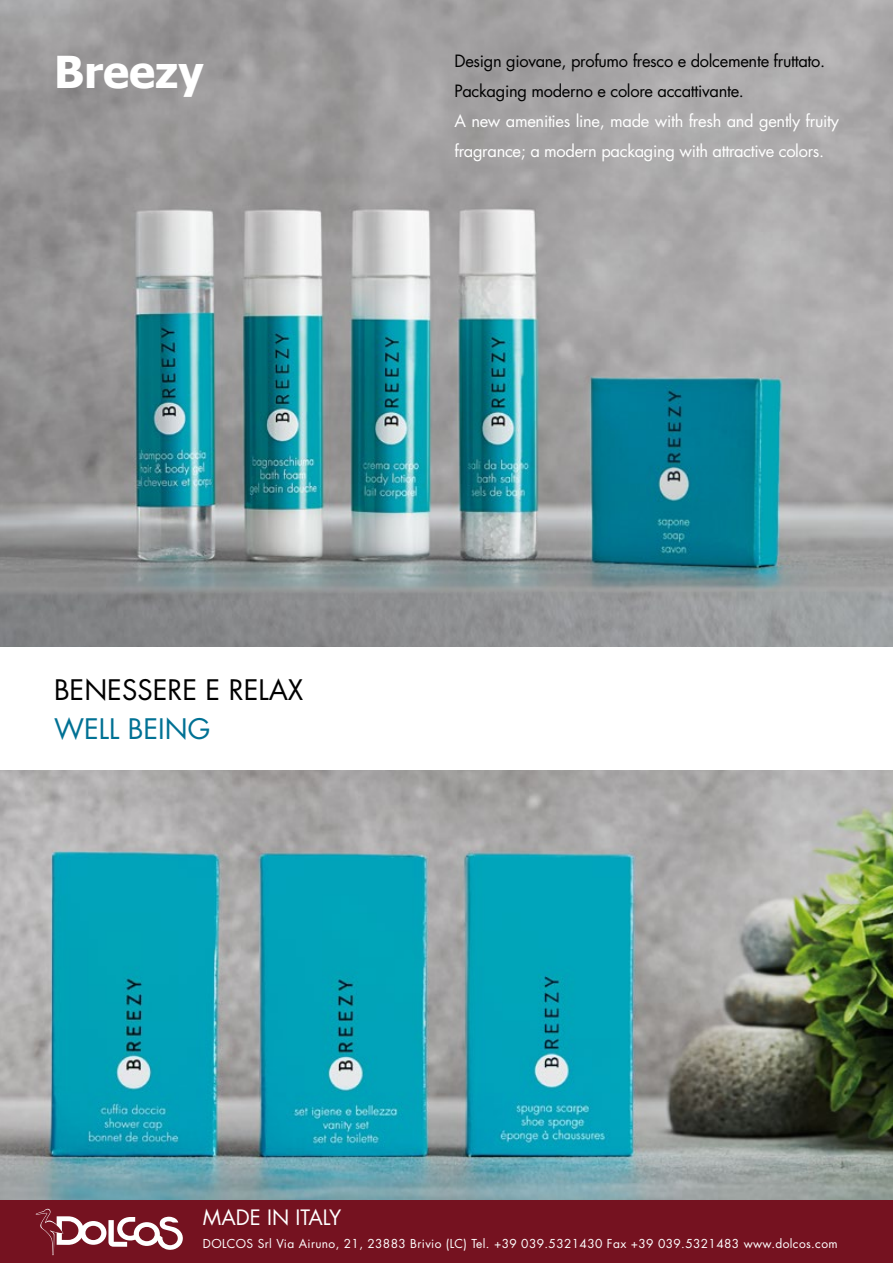
<style>
.page{position:relative;width:893px;height:1263px;background:#fff}
.page>*{position:absolute;margin:0;border:0;box-sizing:border-box;transform-origin:0 0}
.t1{font:700 43.8px "Tahoma";color:#fff}
.t2{font:27.6px "Futura";color:#000}
.t3{font:27.6px "Futura";color:#007194}
.t4{font:20.55px "Futura";color:#fff}
.t5{font:16.5px/30px "Futura";letter-spacing:-.02em;color:#fff}
.t6{font:16.5px/30px "Futura";letter-spacing:-.02em;color:#000}
.t7{font:12px "Futura";letter-spacing:.03em;color:#fff}
</style>
<div class="page">
<div style="left:0;top:1199px;width:893px;height:64px;background:#751220"></div>
<svg style="left:36px;top:1208px;width:147px;height:47px"></svg>
<img style="left:0;top:0;width:893px;height:646px">
<img style="left:0;top:771px;width:893px;height:428px">
<h1 class="t1" style="left:54px;top:44px;width:151px">Breezy</h1>
<p class="t6" style="left:454px;top:46px;width:372px">Design giovane, profumo fresco e dolcemente fruttato.<br>Packaging moderno e colore accattivante.</p>
<p class="t5" style="left:454px;top:106px;width:386px">A new amenities line, made with fresh and gently fruity fragrance; a modern packaging with attractive colors.</p>
<h2 class="t2" style="left:54px;top:671px;width:251px">BENESSERE E RELAX</h2>
<h2 class="t3" style="left:54px;top:709px;width:158px">WELL BEING</h2>
<p class="t4" style="left:203px;top:1203px;width:140px">MADE IN ITALY</p>
<p class="t7" style="left:203px;top:1235px;width:636px">DOLCOS Srl Via Airuno, 21, 23883 Brivio (LC) Tel. +39 039.5321430 Fax +39 039.5321483 www.dolcos.com</p>
</div>
